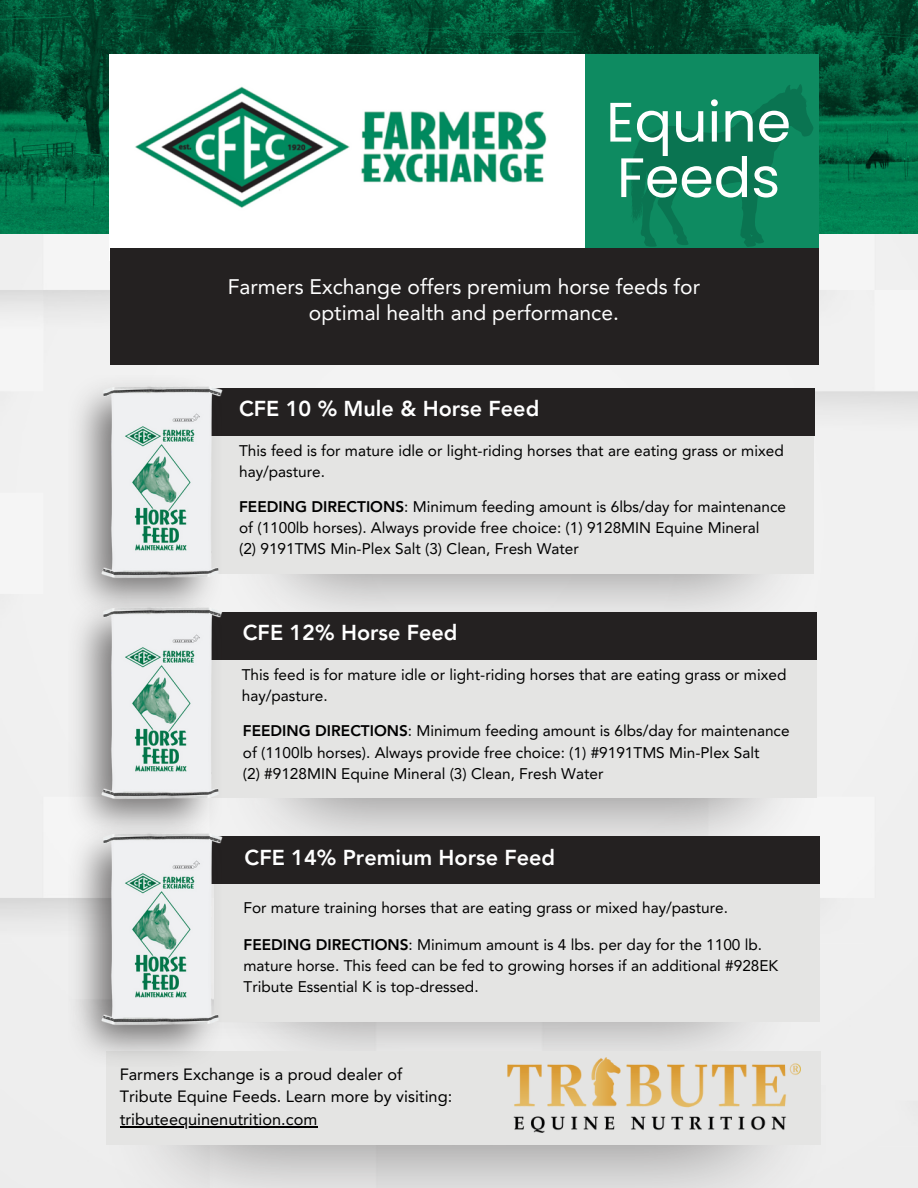
<style>
.page{position:relative;width:918px;height:1188px;background:#fff}
.page>*{position:absolute;margin:0;border:0;box-sizing:border-box;transform-origin:0 0}
.t1{font:55.5px/55.5px "Poppins";color:#fff}
.t2{font:800 21.6px "Avenir LT Pro";color:#fff}
.t3{font:21px/25.3px "Avenir LT Pro";color:#fff;text-align:center}
.t4{font:16.35px/22.5px "Avenir LT Pro";color:#000}
.t5{font:15.45px/20.9px "Avenir LT Pro";color:#000}
.s1{font-weight:800}
</style>
<div class="page">
<div style="left:0;top:233px;width:918px;height:955px;background:#f0f0f0"></div>
<img style="left:0;top:0;width:918px;height:233px">
<img style="left:221px;top:1021px;width:572px;height:31px">
<div style="left:578px;top:54px;width:241px;height:224px;background:#0e8b61"></div>
<div style="left:109px;top:54px;width:476px;height:207px;background:#fff"></div>
<img style="left:135px;top:86px;width:412px;height:122px">
<div style="left:111px;top:248px;width:708px;height:117px;background:#242121"></div>
<svg style="left:631px;top:84px;width:182px;height:163px"></svg>
<img style="left:109px;top:1086px;width:717px;height:102px">
<div style="left:107px;top:1052px;width:714px;height:93px;background:#e4e4e3"></div>
<img style="left:507px;top:1057px;width:294px;height:76px">
<img style="left:228px;top:573px;width:586px;height:39px">
<div style="left:209px;top:428px;width:605px;height:145px;background:#e4e4e3"></div>
<div style="left:200px;top:388px;width:614px;height:48px;background:#242121"></div>
<img style="left:68px;top:376px;width:153px;height:221px">
<img style="left:95px;top:382px;width:132px;height:199px">
<img style="left:228px;top:797px;width:586px;height:39px">
<div style="left:211px;top:652px;width:606px;height:145px;background:#e4e4e3"></div>
<div style="left:203px;top:612px;width:614px;height:47px;background:#242121"></div>
<div style="left:214px;top:876px;width:605px;height:145px;background:#e4e4e3"></div>
<div style="left:206px;top:836px;width:614px;height:47px;background:#242121"></div>
<hr style="left:120px;top:1126px;width:197px;height:1px;background:#000">
<img style="left:68px;top:597px;width:153px;height:226px">
<img style="left:95px;top:604px;width:132px;height:199px">
<img style="left:68px;top:823px;width:153px;height:244px">
<img style="left:95px;top:829px;width:132px;height:199px">
<p class="t1" style="left:606px;top:94px;width:186px">Equine<br>Feeds</p>
<p class="t3" style="left:228px;top:276px;width:474px">Farmers Exchange offers premium horse feeds for optimal health and performance.</p>
<p class="t2" style="left:239px;top:400px;width:302px">CFE 10 % Mule &amp; Horse Feed</p>
<p class="t5" style="left:239px;top:442px;width:546px">This feed is for mature idle or light-riding horses that are eating grass or mixed hay/pasture.</p>
<p class="t5" style="left:239px;top:498px;width:548px"><span class="s1">FEEDING DIRECTIONS</span>: Minimum feeding amount is 6lbs/day for maintenance of (1100lb horses). Always provide free choice: (1) 9128MIN Equine Mineral</p>
<p class="t5" style="left:239px;top:539px;width:341px">(2) 9191TMS Min-Plex Salt (3) Clean, Fresh Water</p>
<p class="t2" style="left:243px;top:624px;width:216px">CFE 12% Horse Feed</p>
<p class="t5" style="left:242px;top:666px;width:546px">This feed is for mature idle or light-riding horses that are eating grass or mixed hay/pasture.</p>
<p class="t5" style="left:243px;top:722px;width:548px;line-height:21.3px"><span class="s1">FEEDING DIRECTIONS</span>: Minimum feeding amount is 6lbs/day for maintenance of (1100lb horses). Always provide free choice: (1) #9191TMS Min-Plex Salt</p>
<p class="t5" style="left:243px;top:765px;width:362px">(2) #9128MIN Equine Mineral (3) Clean, Fresh Water</p>
<p class="t2" style="left:245px;top:849px;width:312px">CFE 14% Premium Horse Feed</p>
<p class="t5" style="left:244px;top:898px;width:486px">For mature training horses that are eating grass or mixed hay/pasture.</p>
<p class="t5" style="left:244px;top:936px;width:536px"><span class="s1">FEEDING DIRECTIONS</span>: Minimum amount is 4 lbs. per day for the 1100 lb. mature horse. This feed can be fed to growing horses if an additional #928EK<br>Tribute Essential K is top-dressed.</p>
<p class="t4" style="left:120px;top:1064px;width:284px">Farmers Exchange is a proud dealer of</p>
<p class="t4" style="left:120px;top:1087px;width:334px">Tribute Equine Feeds. Learn more by visiting: tributeequinenutrition.com</p>
</div>
